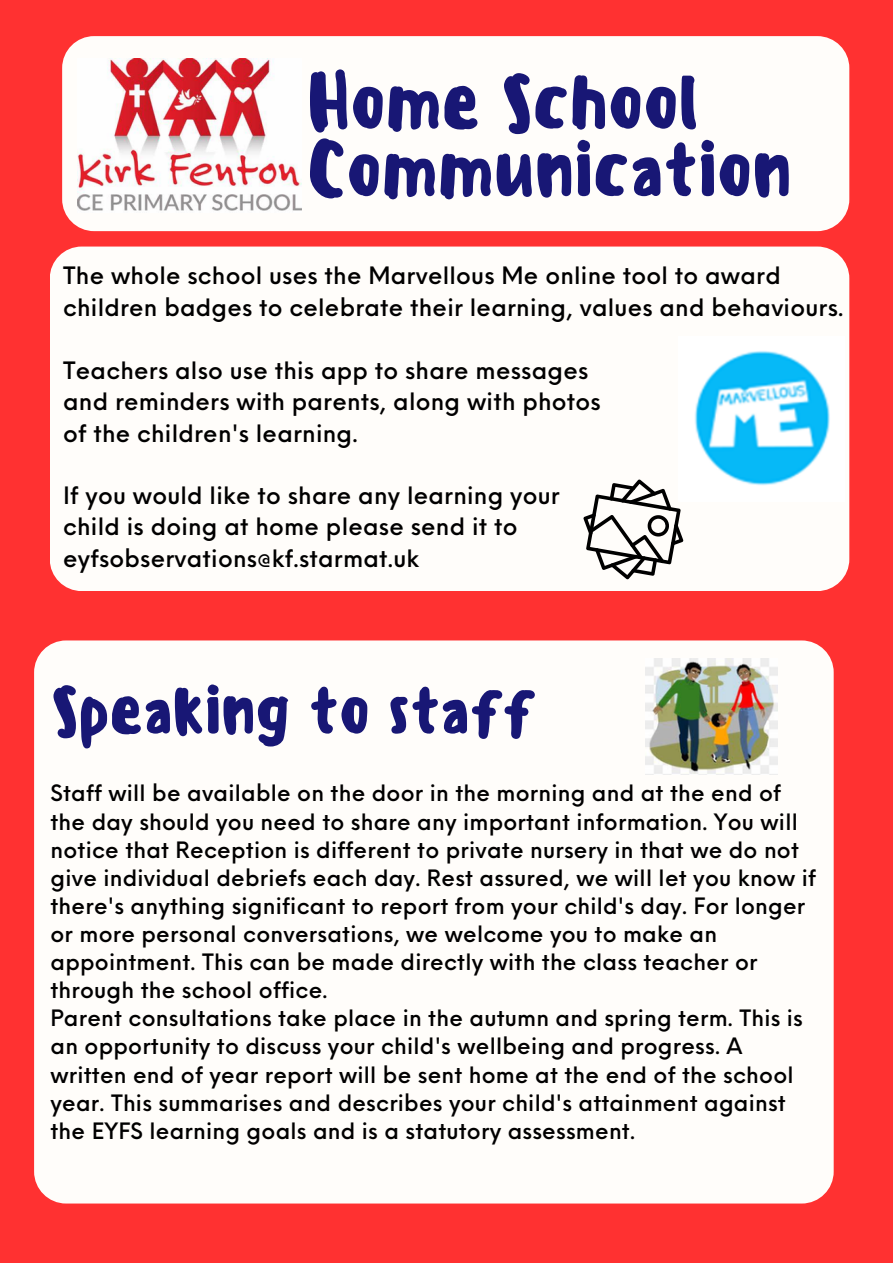
<style>
.page{position:relative;width:893px;height:1264px;background:#fff}
.page>*{position:absolute;margin:0;border:0;box-sizing:border-box;transform-origin:0 0}
.t1{font:500 75.75px/67.5px "Sensei";letter-spacing:-.025em;color:#181775}
.t2{font:500 66.15px "Sensei";letter-spacing:-.025em;color:#181775}
.t3{font:500 23.4px "Neue Einstellung";letter-spacing:.01em;color:#000}
.t4{font:500 22.05px/28px "Neue Einstellung";letter-spacing:.01em;color:#000}
</style>
<div class="page">
<div style="left:0;top:0;width:892px;height:1262px;background:#ff3131"></div>
<div style="left:62px;top:36px;width:787px;height:195px;background:#fffdfa;border-radius:32px"></div>
<img style="left:78px;top:58px;width:224px;height:153px">
<div style="left:50px;top:246px;width:799px;height:345px;background:#fffdfa;border-radius:32px"></div>
<img style="left:694px;top:351px;width:136px;height:135px">
<div style="left:34px;top:640px;width:799px;height:563px;background:#fffdfa;border-radius:32px"></div>
<img style="left:645px;top:658px;width:132px;height:116px">
<svg style="left:583px;top:479px;width:100px;height:100px"></svg>
<p class="t1" style="left:306px;top:68px;width:488px">Home School<br>Communication</p>
<p class="t3" style="left:63px;top:255px;width:719px">The whole school uses the Marvellous Me online tool to award</p>
<p class="t3" style="left:63px;top:286px;width:781px">children badges to celebrate their learning, values and behaviours.</p>
<p class="t3" style="left:63px;top:349px;width:526px">Teachers also use this app to share messages</p>
<p class="t3" style="left:63px;top:381px;width:539px">and reminders with parents, along with photos</p>
<p class="t3" style="left:63px;top:412px;width:296px">of the children's learning.</p>
<p class="t3" style="left:63px;top:474px;width:498px">If you would like to share any learning your</p>
<p class="t3" style="left:63px;top:506px;width:456px">child is doing at home please send it to</p>
<p class="t3" style="left:63px;top:537px;width:357px">eyfsobservations@kf.starmat.uk</p>
<p class="t2" style="left:50px;top:670px;width:487px">Speaking to staff</p>
<p class="t4" style="left:50px;top:777px;width:767px">Staff will be available on the door in the morning and at the end of the day should you need to share any important information. You will notice that Reception is different to private nursery in that we do not give individual debriefs each day. Rest assured, we will let you know if there's anything significant to report from your child's day. For longer or more personal conversations, we welcome you to make an appointment. This can be made directly with the class teacher or through the school office.</p>
<p class="t4" style="left:50px;top:1002px;width:753px">Parent consultations take place in the autumn and spring term. This is an opportunity to discuss your child's wellbeing and progress. A written end of year report will be sent home at the end of the school year. This summarises and describes your child's attainment against the EYFS learning goals and is a statutory assessment.</p>
</div>
